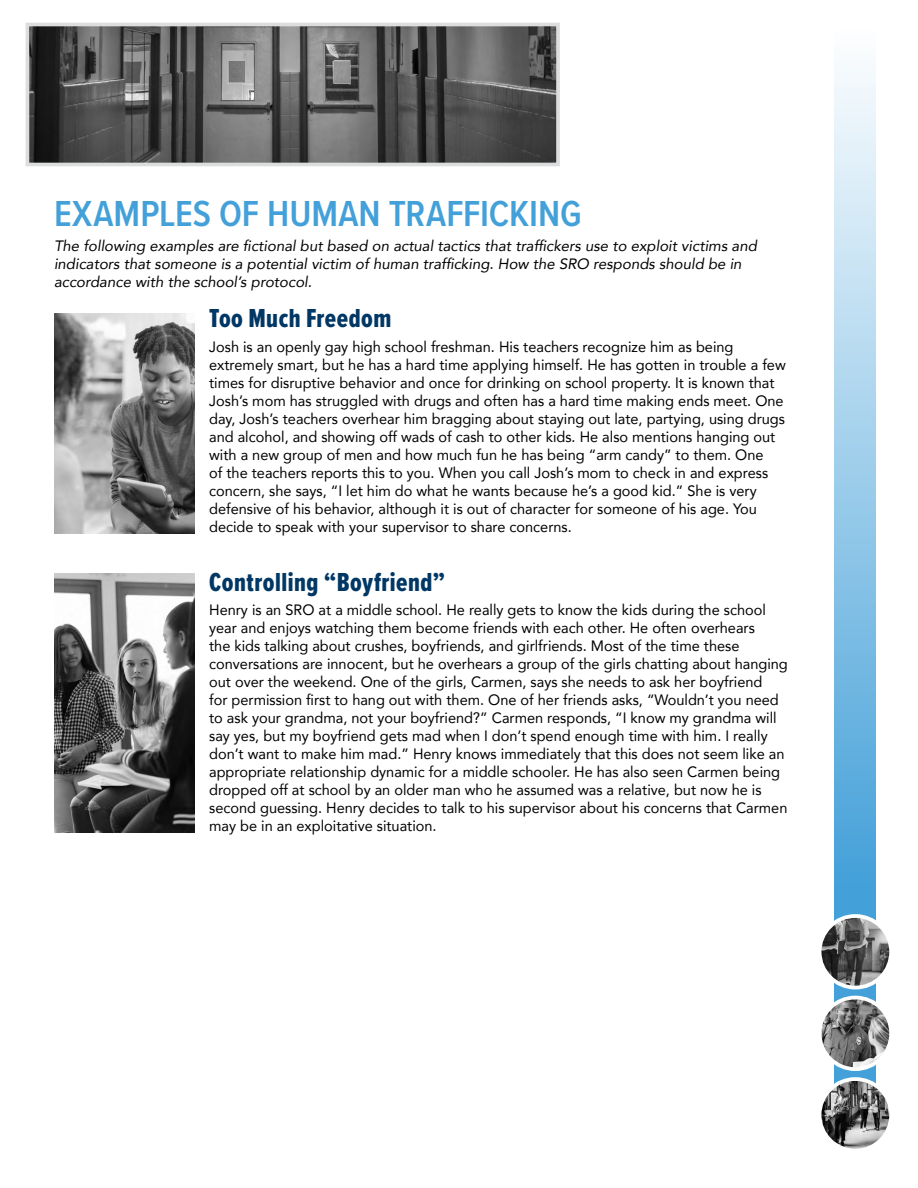
<style>
.page{position:relative;width:918px;height:1188px;background:#fff}
.page>*{position:absolute;margin:0;border:0;box-sizing:border-box;transform-origin:0 0}
.t1{font:600 37.5px "Proxima Nova Cond";color:#43a0d9}
.t2{font:27px "Proxima Nova Ex Cn Extrabld";letter-spacing:.02em;color:#003764}
.t3{font:15px/18px "Avenir";color:#000}
.t4{font:italic 15px/18px "Avenir";color:#000}
</style>
<div class="page">
<img style="left:31px;top:28px;width:524px;height:133px">
<div style="left:26px;top:23px;width:534px;height:143px;border:4px solid #dcddde"></div>
<svg style="left:835px;top:71px;width:41px;height:1013px"></svg>
<img style="left:820px;top:1079px;width:71px;height:72px;border-radius:36px">
<div style="left:818px;top:1077px;width:75px;height:76px;border:4px solid #fff;border-radius:50%"></div>
<img style="left:820px;top:998px;width:71px;height:71px;border-radius:36px">
<div style="left:818px;top:996px;width:75px;height:75px;border:4px solid #fff;border-radius:50%"></div>
<img style="left:820px;top:916px;width:71px;height:72px;border-radius:36px">
<div style="left:818px;top:914px;width:75px;height:75px;border:4px solid #fff;border-radius:50%"></div>
<img style="left:54px;top:313px;width:140px;height:221px">
<img style="left:54px;top:573px;width:140px;height:259px">
<h2 class="t1" style="left:54px;top:186px;width:529px">EXAMPLES OF HUMAN TRAFFICKING</h2>
<p class="t4" style="left:54px;top:237px;width:704px">The following examples are fictional but based on actual tactics that traffickers use to exploit victims and indicators that someone is a potential victim of human trafficking. How the SRO responds should be in accordance with the school’s protocol.</p>
<h3 class="t2" style="left:209px;top:299px;width:184px">Too Much Freedom</h3>
<p class="t3" style="left:209px;top:338px;width:578px">Josh is an openly gay high school freshman. His teachers recognize him as being extremely smart, but he has a hard time applying himself. He has gotten in trouble a few times for disruptive behavior and once for drinking on school property. It is known that Josh’s mom has struggled with drugs and often has a hard time making ends meet. One day, Josh’s teachers overhear him bragging about staying out late, partying, using drugs and alcohol, and showing off wads of cash to other kids. He also mentions hanging out with a new group of men and how much fun he has being “arm candy” to them. One<br>of the teachers reports this to you. When you call Josh’s mom to check in and express concern, she says, “I let him do what he wants because he’s a good kid.” She is very defensive of his behavior, although it is out of character for someone of his age. You decide to speak with your supervisor to share concerns.</p>
<h3 class="t2" style="left:209px;top:562px;width:238px">Controlling “Boyfriend”</h3>
<p class="t3" style="left:209px;top:601px;width:580px">Henry is an SRO at a middle school. He really gets to know the kids during the school year and enjoys watching them become friends with each other. He often overhears<br>the kids talking about crushes, boyfriends, and girlfriends. Most of the time these conversations are innocent, but he overhears a group of the girls chatting about hanging out over the weekend. One of the girls, Carmen, says she needs to ask her boyfriend<br>for permission first to hang out with them. One of her friends asks, “Wouldn’t you need to ask your grandma, not your boyfriend?” Carmen responds, “I know my grandma will say yes, but my boyfriend gets mad when I don’t spend enough time with him. I really don’t want to make him mad.” Henry knows immediately that this does not seem like an appropriate relationship dynamic for a middle schooler. He has also seen Carmen being dropped off at school by an older man who he assumed was a relative, but now he is second guessing. Henry decides to talk to his supervisor about his concerns that Carmen may be in an exploitative situation.</p>
</div>
